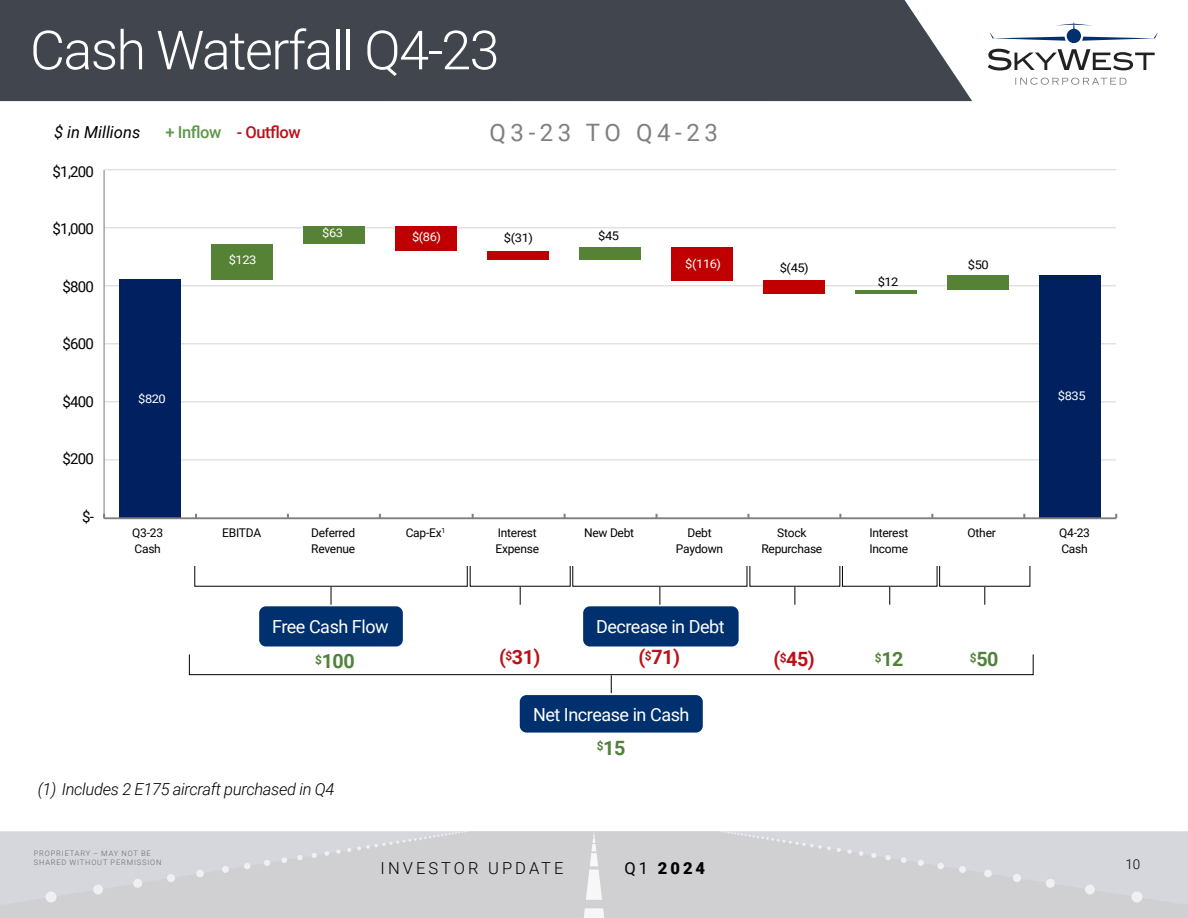
<style>
.page{position:relative;width:1188px;height:918px;background:#fff}
.page>*{position:absolute;margin:0;border:0;box-sizing:border-box;transform-origin:0 0}
.t1{font:300 54px "Roboto";letter-spacing:-.03em;color:#fff}
.t2{font:24px "Roboto";letter-spacing:.19em;color:#808080}
.t3{font:700 19.65px "Roboto";color:#bb1018}
.t4{font:700 19.65px "Roboto";letter-spacing:-.025em;color:#51823b}
.t5{font:18px "Roboto";letter-spacing:-.025em;color:#fff}
._00_-_Main_Bullets{font:italic 300 16.5px "Roboto";letter-spacing:-.02em;color:#000}
.t6{font:300 16.5px "Roboto";letter-spacing:.185em;color:#000}
.t7{font:italic 16.5px "Roboto";color:#000}
.t8{font:500 16.5px "Roboto";letter-spacing:-.025em;color:#bb1018}
.t9{font:500 16.5px "Roboto";color:#5d9649}
.t10{font:900 16.5px "Roboto";color:#000}
.t11{font:16.5px "Roboto";color:#000}
.t12{font:15px "Roboto";letter-spacing:-.05em;color:#000}
.t13{font:300 13.5px "Roboto";color:#000}
._05_-_5_Yr_Fleet_SubTotals{font:12px/16.5px "Roboto";letter-spacing:-.02em;color:#000}
.t14{font:700 11.85px/13.4px "Roboto";letter-spacing:.025em;color:#000;scale:1.08 1}
.t15{font:11.85px "Roboto";letter-spacing:.01em;color:#000;scale:1.08 1}
.t16{font:11.85px "Roboto";letter-spacing:-.035em;color:#fff;scale:1.08 1}
.t17{font:300 7.5px/9px "Roboto";letter-spacing:.11em;color:#666}
</style>
<div class="page">
<div style="left:582px;top:606px;width:157px;height:41px;background:#00306d;border-radius:8px"></div>
<div style="left:582px;top:605px;width:158px;height:43px;border:2px solid #fff;border-radius:8px"></div>
<div style="left:258px;top:606px;width:146px;height:41px;background:#00306d;border-radius:8px"></div>
<div style="left:258px;top:605px;width:146px;height:43px;border:2px solid #fff;border-radius:8px"></div>
<div style="left:519px;top:694px;width:185px;height:39px;background:#00306d;border-radius:8px"></div>
<div style="left:518px;top:694px;width:186px;height:40px;border:2px solid #fff;border-radius:8px"></div>
<svg style="left:189px;top:654px;width:845px;height:39px"></svg>
<svg style="left:194px;top:566px;width:837px;height:39px"></svg>
<hr style="left:104px;top:459px;width:1012px;height:1px;background:#d9d9d9">
<hr style="left:104px;top:401px;width:1012px;height:1px;background:#d9d9d9">
<hr style="left:104px;top:343px;width:1012px;height:1px;background:#d9d9d9">
<hr style="left:104px;top:285px;width:1012px;height:1px;background:#d9d9d9">
<hr style="left:104px;top:227px;width:1012px;height:1px;background:#d9d9d9">
<hr style="left:104px;top:169px;width:1012px;height:1px;background:#d9d9d9">
<div style="left:120px;top:280px;width:61px;height:238px;background:#002060"></div>
<div style="left:212px;top:244px;width:61px;height:36px;background:#558234"></div>
<div style="left:304px;top:226px;width:61px;height:18px;background:#558234"></div>
<div style="left:396px;top:226px;width:61px;height:25px;background:#c00000"></div>
<div style="left:488px;top:251px;width:61px;height:9px;background:#c00000"></div>
<div style="left:580px;top:247px;width:61px;height:13px;background:#558234"></div>
<div style="left:671px;top:247px;width:62px;height:34px;background:#c00000"></div>
<div style="left:763px;top:281px;width:62px;height:13px;background:#c00000"></div>
<hr style="left:855px;top:290px;width:62px;height:4px;background:#558234">
<div style="left:947px;top:275px;width:62px;height:15px;background:#558234"></div>
<div style="left:1039px;top:275px;width:61px;height:243px;background:#002060"></div>
<hr style="left:104px;top:170px;width:1px;height:348px;background:#7f7f7f">
<hr style="left:104px;top:517px;width:1012px;height:2px;background:#7f7f7f">
<svg style="left:0;top:832px;width:1188px;height:86px;background:#d1d2d5"></svg>
<svg style="left:581px;top:908px;width:26px;height:10px"></svg>
<svg style="left:586px;top:832px;width:16px;height:68px"></svg>
<div style="left:46px;top:891px;width:11px;height:11px;background:#f0f0f0;border-radius:50%"></div>
<div style="left:93px;top:885px;width:10px;height:9px;background:#f0f0f0;border-radius:50%"></div>
<div style="left:133px;top:879px;width:9px;height:9px;background:#f0f0f0;border-radius:50%"></div>
<div style="left:167px;top:874px;width:8px;height:8px;background:#f0f0f0;border-radius:50%"></div>
<div style="left:196px;top:870px;width:8px;height:7px;background:#f0f0f0;border-radius:50%"></div>
<div style="left:222px;top:866px;width:7px;height:7px;background:#f0f0f0;border-radius:50%"></div>
<svg style="left:244px;top:863px;width:6px;height:6px"></svg>
<svg style="left:264px;top:860px;width:6px;height:6px"></svg>
<svg style="left:281px;top:857px;width:6px;height:6px"></svg>
<svg style="left:297px;top:855px;width:6px;height:5px"></svg>
<svg style="left:312px;top:853px;width:5px;height:5px"></svg>
<svg style="left:325px;top:851px;width:4px;height:5px"></svg>
<svg style="left:336px;top:849px;width:5px;height:5px"></svg>
<svg style="left:347px;top:848px;width:4px;height:4px"></svg>
<svg style="left:357px;top:832px;width:111px;height:18px;background:#d4d4d8"></svg>
<div style="left:1131px;top:891px;width:11px;height:11px;background:#f0f0f0;border-radius:50%"></div>
<div style="left:1085px;top:885px;width:10px;height:9px;background:#f0f0f0;border-radius:50%"></div>
<div style="left:1046px;top:879px;width:9px;height:9px;background:#f0f0f0;border-radius:50%"></div>
<div style="left:1013px;top:874px;width:8px;height:8px;background:#f0f0f0;border-radius:50%"></div>
<div style="left:984px;top:870px;width:8px;height:7px;background:#f0f0f0;border-radius:50%"></div>
<div style="left:959px;top:866px;width:7px;height:7px;background:#f0f0f0;border-radius:50%"></div>
<svg style="left:938px;top:863px;width:6px;height:6px"></svg>
<svg style="left:918px;top:860px;width:6px;height:6px"></svg>
<svg style="left:901px;top:857px;width:6px;height:6px"></svg>
<svg style="left:885px;top:855px;width:6px;height:5px"></svg>
<svg style="left:871px;top:853px;width:5px;height:5px"></svg>
<svg style="left:859px;top:851px;width:4px;height:5px"></svg>
<svg style="left:847px;top:849px;width:5px;height:5px"></svg>
<svg style="left:837px;top:848px;width:4px;height:4px"></svg>
<svg style="left:720px;top:832px;width:111px;height:18px;background:#d4d4d8"></svg>
<svg style="left:1015px;top:77px;width:111px;height:8px"></svg>
<svg style="left:988px;top:49px;width:167px;height:22px"></svg>
<svg style="left:990px;top:21px;width:168px;height:22px"></svg>
<div style="left:0;top:0;width:972px;height:101px;background:#41454d"></div>
<p class="t1" style="left:30px;top:12px;width:471px">Cash Waterfall Q4-23</p>
<p class="t7" style="left:54px;top:120px;width:88px">$ in Millions</p>
<p class="t9" style="left:165px;top:120px;width:58px">+ Inflow</p>
<p class="t8" style="left:237px;top:120px;width:66px">- Outflow</p>
<p class="t15" style="left:49px;top:161px;width:38px">$1,200</p>
<p class="t12" style="left:53px;top:161px;width:43px">$1,200</p>
<p class="t15" style="left:49px;top:219px;width:38px">$1,000</p>
<p class="t12" style="left:53px;top:219px;width:43px">$1,000</p>
<p class="t12" style="left:63px;top:276px;width:33px">$800</p>
<p class="t15" style="left:60px;top:277px;width:29px">$800</p>
<p class="t12" style="left:63px;top:333px;width:33px">$600</p>
<p class="t15" style="left:60px;top:335px;width:29px">$600</p>
<p class="t12" style="left:63px;top:391px;width:33px">$400</p>
<p class="t15" style="left:60px;top:393px;width:29px">$400</p>
<p class="t12" style="left:63px;top:448px;width:33px">$200</p>
<p class="t15" style="left:60px;top:451px;width:29px">$200</p>
<p class="t12" style="left:82px;top:506px;width:13px">$-</p>
<p class="t16" style="left:138px;top:390px;width:27px">$820</p>
<p class="t16" style="left:229px;top:252px;width:27px">$123</p>
<p class="t16" style="left:322px;top:225px;width:21px">$63</p>
<p class="t16" style="left:412px;top:229px;width:28px">$(86)</p>
<p class="t2" style="left:490px;top:115px;width:230px">Q3-23 TO Q4-23</p>
<p class="t15" style="left:504px;top:229px;width:28px">$(31)</p>
<p class="t15" style="left:598px;top:228px;width:21px">$45</p>
<p class="t16" style="left:685px;top:255px;width:35px">$(116)</p>
<p class="t15" style="left:780px;top:260px;width:28px">$(45)</p>
<p class="t15" style="left:878px;top:273px;width:21px">$12</p>
<p class="t15" style="left:968px;top:256px;width:21px">$50</p>
<p class="t16" style="left:1058px;top:388px;width:27px">$835</p>
<p class="_05_-_5_Yr_Fleet_SubTotals" style="left:132px;top:524px;width:32px">Q3-23</p>
<p class="_05_-_5_Yr_Fleet_SubTotals" style="left:134px;top:540px;width:28px">Cash</p>
<p class="_05_-_5_Yr_Fleet_SubTotals" style="left:222px;top:524px;width:40px">EB DA</p>
<p class="_05_-_5_Yr_Fleet_SubTotals" style="left:311px;top:524px;width:46px">De red</p>
<p class="_05_-_5_Yr_Fleet_SubTotals" style="left:311px;top:540px;width:45px">Revenue</p>
<p class="_05_-_5_Yr_Fleet_SubTotals" style="left:413px;top:524px;width:34px">ap-Ex<sup>1</sup></p>
<p class="_05_-_5_Yr_Fleet_SubTotals" style="left:496px;top:524px;width:45px">Interest<br>Expense</p>
<p class="_05_-_5_Yr_Fleet_SubTotals" style="left:584px;top:524px;width:52px">New Debt</p>
<p class="_05_-_5_Yr_Fleet_SubTotals" style="left:687px;top:524px;width:26px">Debt</p>
<p class="_05_-_5_Yr_Fleet_SubTotals" style="left:777px;top:524px;width:31px">Stock</p>
<p class="_05_-_5_Yr_Fleet_SubTotals" style="left:761px;top:540px;width:62px">Repurchase</p>
<p class="_05_-_5_Yr_Fleet_SubTotals" style="left:968px;top:524px;width:30px">Other</p>
<p class="_05_-_5_Yr_Fleet_SubTotals" style="left:1059px;top:524px;width:32px">Q4-23</p>
<p class="_05_-_5_Yr_Fleet_SubTotals" style="left:1061px;top:540px;width:28px">Cash</p>
<p class="t14" style="left:219px;top:526px;width:44px">EBITDA</p>
<p class="t14" style="left:308px;top:526px;width:50px">Deferred<br>Revenue</p>
<p class="t14" style="left:405px;top:526px;width:41px">Cap-Ex</p>
<p class="t14" style="left:493px;top:526px;width:49px">Interest<br>Expense</p>
<p class="t14" style="left:581px;top:526px;width:55px">New Debt</p>
<p class="t14" style="left:675px;top:526px;width:52px;text-align:center">Debt<br>Paydown</p>
<p class="t14" style="left:758px;top:526px;width:68px;text-align:center">Stock<br>Repurchase</p>
<p class="t14" style="left:862px;top:526px;width:46px">Interest<br>Income</p>
<p class="t14" style="left:961px;top:526px;width:33px">Other</p>
<p class="_05_-_5_Yr_Fleet_SubTotals" style="left:869px;top:524px;width:40px">Interest</p>
<p class="_05_-_5_Yr_Fleet_SubTotals" style="left:869px;top:540px;width:40px">Income</p>
<p class="_05_-_5_Yr_Fleet_SubTotals" style="left:676px;top:540px;width:49px">Paydown</p>
<p class="t5" style="left:272px;top:614px;width:118px">Free Cash Flow</p>
<p class="t5" style="left:596px;top:614px;width:130px">Decrease in Debt</p>
<p class="t4" style="left:315px;top:647px;width:41px"><sup>$</sup>100</p>
<p class="t3" style="left:638px;top:643px;width:43px">(<sup>$</sup>71)</p>
<p class="t4" style="left:875px;top:645px;width:30px"><sup>$</sup>12</p>
<p class="t4" style="left:970px;top:645px;width:30px"><sup>$</sup>50</p>
<p class="t3" style="left:499px;top:643px;width:43px">(<sup>$</sup>31)</p>
<p class="t3" style="left:773px;top:645px;width:43px">(<sup>$</sup>45)</p>
<p class="t5" style="left:533px;top:702px;width:158px">Net Increase in Cash</p>
<p class="t4" style="left:597px;top:734px;width:30px"><sup>$</sup>15</p>
<p class="_00_-_Main_Bullets" style="left:38px;top:778px;width:298px">(1) Includes 2 E175 aircraft purchased in Q4</p>
<p class="t17" style="left:34px;top:849px;width:129px">PROPRIETARY – MAY NOT BE<br>SHARED WITHOUT PERMISSION</p>
<h3 class="t11" style="left:625px;top:857px;width:25px">Q1</h3>
<p class="t13" style="left:1125px;top:854px;width:16px">10</p>
<h3 class="t6" style="left:381px;top:857px;width:185px">INVESTOR UPDATE</h3>
<h3 class="t10" style="left:658px;top:857px;width:49px">2024</h3>
</div>
